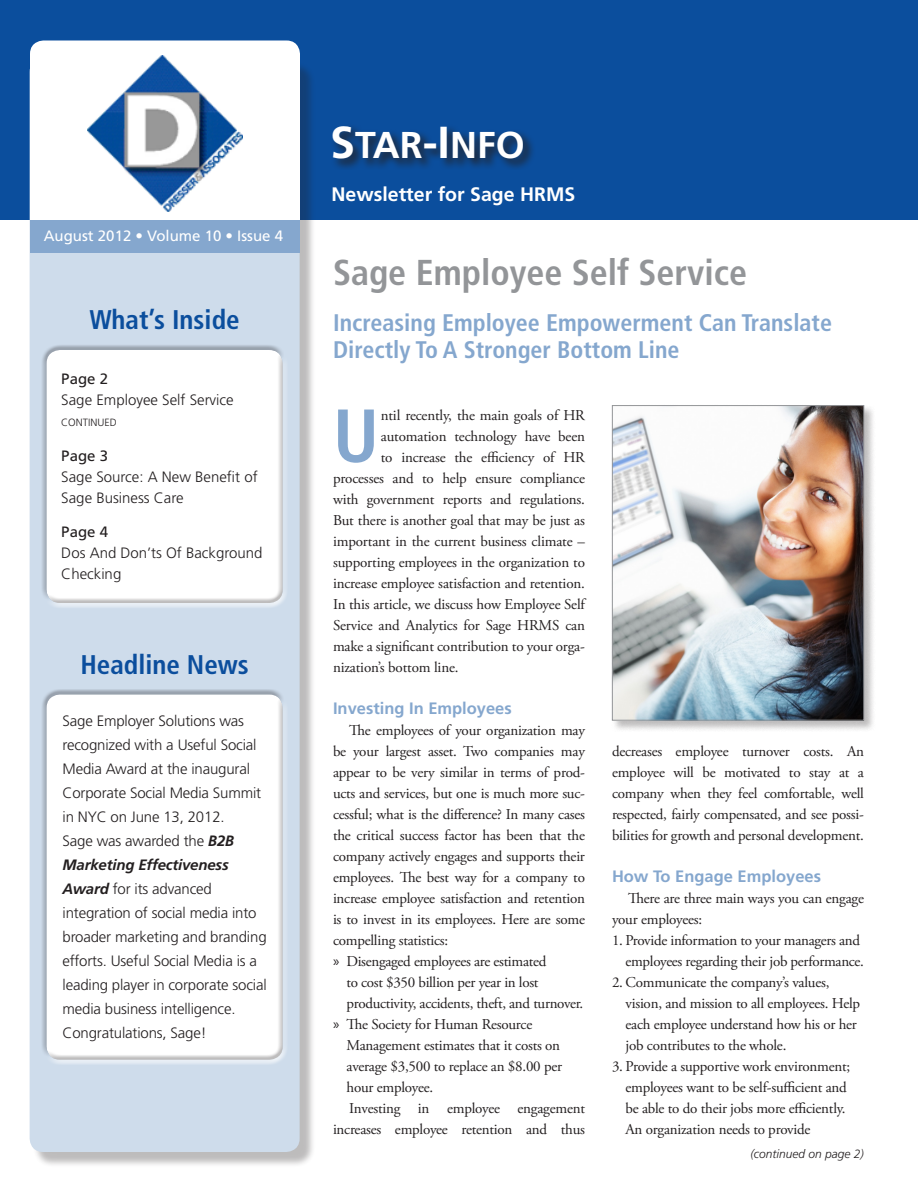
<style>
.page{position:relative;width:918px;height:1188px;background:#fff}
.page>*{position:absolute;margin:0;border:0;box-sizing:border-box;transform-origin:0 0}
.Drop_Cap_3_lines{font:700 condensed 75.15px "Frutiger";color:#85a7ce}
.t1{font:700 37.35px "Frutiger";color:#fff}
.Headline{font:700 condensed 36px "Frutiger";color:#939598}
.TOC_Header{font:700 condensed 27px "Frutiger";color:#0b4e9d}
.Sub_Headline{font:700 condensed 24px/27px "Frutiger";color:#85a7ce}
.t2{font:700 19.5px "Frutiger";color:#fff}
.Subhead{font:700 16.5px "Frutiger";color:#85a7ce}
.Body_Copy{font:15px/21px "Adobe Garamond Pro";letter-spacing:-.015em;color:#231f20;text-align:justify}
.Drop_Cap_3_lines-2{font:15px "Adobe Garamond Pro";letter-spacing:-.01em;color:#231f20}
.Headline_News_Copy{font:300 15px/24px "Frutiger";letter-spacing:-.01em;color:#231f20}
.numbered_bullets{font:15px/21px "Adobe Garamond Pro";letter-spacing:-.015em;color:#231f20}
.bulleted_text{font:15px/21px "Adobe Garamond Pro";letter-spacing:-.02em;color:#231f20}
.TOC_body{font:300 15px/21px "Frutiger";color:#231f20}
.t3{font:15px "Frutiger";color:#fff}
.TOC_page_number{font:15px "Frutiger";color:#231f20}
.Continued_text_p1__r{font:italic 300 12px "Frutiger";color:#231f20}
.TOC_body-2{font:300 10.5px "Frutiger";color:#231f20}
.s1{font-weight:700;font-style:italic}
.s2{font-size:44.85px}
.s3{font-family:"Myriad Pro"}
</style>
<div class="page">
<div style="left:0;top:0;width:918px;height:220px;background:#0b4e9d"></div>
<div style="left:33px;top:62px;width:282px;height:1106px;background:#231f20;opacity:.3"></div>
<div style="left:30px;top:58px;width:270px;height:1094px;background:#cedceb;border-radius:14px"></div>
<div style="left:30px;top:40px;width:270px;height:207px;background:#fff;border-radius:14px"></div>
<img style="left:88px;top:55px;width:154px;height:156px">
<div style="left:329px;top:121px;width:206px;height:49px;background:#231f20;opacity:.75"></div>
<div style="left:30px;top:221px;width:270px;height:32px;background:#85a7ce"></div>
<div style="left:611px;top:405px;width:264px;height:327px;background:#231f20;opacity:.3"></div>
<img style="left:614px;top:407px;width:248px;height:311px">
<div style="left:612px;top:405px;width:252px;height:315px;border:1px solid #939598"></div>
<div style="left:41px;top:344px;width:244px;height:256px;background:#fff;opacity:.75"></div>
<div style="left:44px;top:353px;width:245px;height:256px;background:#231f20;opacity:.3"></div>
<div style="left:41px;top:689px;width:244px;height:368px;background:#fff;opacity:.75"></div>
<div style="left:44px;top:698px;width:245px;height:367px;background:#231f20;opacity:.3"></div>
<p class="t3" style="left:44px;top:227px;width:241px">August 2012 • Volume 10 • Issue 4</p>
<p class="TOC_Header" style="left:90px;top:304px;width:152px">What’s Inside</p>
<p class="TOC_page_number" style="left:61px;top:370px;width:48px">Page 2</p>
<p class="TOC_body" style="left:61px;top:390px;width:174px">Sage Employee Self Service</p>
<p class="TOC_body-2" style="left:61px;top:417px;width:57px">CONTINUED</p>
<p class="TOC_page_number" style="left:61px;top:447px;width:48px">Page 3</p>
<p class="TOC_body" style="left:61px;top:467px;width:198px">Sage Source: A New Benefit of<br>Sage Business Care</p>
<p class="TOC_page_number" style="left:61px;top:523px;width:48px">Page 4</p>
<p class="TOC_body" style="left:61px;top:543px;width:203px">Dos And Don’ts Of Background<br>Checking</p>
<p class="TOC_Header" style="left:80px;top:649px;width:170px">Headline News</p>
<p class="Headline_News_Copy" style="left:63px;top:709px;width:206px">Sage Employer Solutions was recognized with a Useful Social<br>Media Award at the inaugural<br>Corporate Social Media Summit in NYC on June 13, 2012.<br>Sage was awarded the <span class="s1">B2B<br>Marketing Effectiveness<br>Award</span> for its advanced integration of social media into broader marketing and branding efforts. Useful Social Media is a leading player in corporate social media business intelligence.<br>Congratulations, Sage!</p>
<p class="t1" style="left:330px;top:123px;width:196px"><span class="s2">S</span>TAR<span class="s2">-I</span>NFO</p>
<p class="t2" style="left:332px;top:183px;width:245px">Newsletter for Sage HRMS</p>
<p class="Headline" style="left:333px;top:251px;width:416px">Sage Employee Self Service</p>
<p class="Sub_Headline" style="left:333px;top:309px;width:501px">Increasing Employee Empowerment Can Translate<br>Directly To A Stronger Bottom Line</p>
<p class="Drop_Cap_3_lines" style="left:333px;top:391px;width:47px">U</p>
<p class="Drop_Cap_3_lines-2" style="left:381px;top:406px;width:206px">ntil recently, the main goals of HR</p>
<p class="Drop_Cap_3_lines-2" style="left:381px;top:427px;width:206px">automation technology have been</p>
<p class="Drop_Cap_3_lines-2" style="left:381px;top:448px;width:206px">to increase the efficiency of HR</p>
<p class="Drop_Cap_3_lines-2" style="left:333px;top:469px;width:253px">processes and to help ensure compliance</p>
<p class="Drop_Cap_3_lines-2" style="left:333px;top:490px;width:254px">with government reports and regulations.</p>
<p class="Drop_Cap_3_lines-2" style="left:333px;top:511px;width:253px">But there is another goal that may be just as</p>
<p class="Drop_Cap_3_lines-2" style="left:333px;top:532px;width:253px">important in the current business climate –</p>
<p class="Drop_Cap_3_lines-2" style="left:333px;top:553px;width:254px">supporting employees in the organization to</p>
<p class="Drop_Cap_3_lines-2" style="left:333px;top:574px;width:253px">increase employee satisfaction and retention.</p>
<p class="Drop_Cap_3_lines-2" style="left:333px;top:595px;width:253px">In this article, we discuss how Employee Self</p>
<p class="Drop_Cap_3_lines-2" style="left:333px;top:616px;width:253px">Service and Analytics for Sage HRMS can</p>
<p class="Drop_Cap_3_lines-2" style="left:333px;top:637px;width:253px">make a significant contribution to your orga-</p>
<p class="Drop_Cap_3_lines-2" style="left:333px;top:658px;width:127px">nization’s bottom line.</p>
<p class="Subhead" style="left:333px;top:699px;width:180px">Investing In Employees</p>
<p class="Body_Copy" style="left:333px;top:720px;width:254px;text-indent:16px">The employees of your organization may be your largest asset. Two companies may appear to be very similar in terms of prod&shy;ucts and services, but one is much more suc&shy;cessful; what is the difference? In many cases the critical success factor has been that the company actively engages and supports their employees. The best way for a company to increase employee satisfaction and retention is to invest in its employees. Here are some compelling statistics:</p>
<p class="bulleted_text" style="left:346px;top:951px;width:238px;text-indent:-14px"><span class="s3">»</span> Disengaged employees are estimated<br>to cost $350 billion per year in lost productivity, accidents, theft, and turnover.</p>
<p class="bulleted_text" style="left:346px;top:1014px;width:217px;text-indent:-14px"><span class="s3">»</span> The Society for Human Resource<br>Management estimates that it costs on average $3,500 to replace an $8.00 per hour employee.</p>
<p class="Body_Copy" style="left:333px;top:1098px;width:254px;text-align:right">Investing in employee engagement increases employee retention and thus</p>
<p class="Body_Copy" style="left:612px;top:741px;width:254px">decreases employee turnover costs. An employee will be motivated to stay at a company when they feel comfortable, well respected, fairly compensated, and see possi&shy;bilities for growth and personal development.</p>
<p class="Subhead" style="left:612px;top:867px;width:211px">How To Engage Employees</p>
<p class="Body_Copy" style="left:612px;top:888px;width:253px;text-indent:16px">There are three main ways you can engage your employees:</p>
<p class="numbered_bullets" style="left:612px;top:930px;width:253px;text-align:right">1. Provide information to your managers and employees regarding their job performance.</p>
<p class="numbered_bullets" style="left:626px;top:972px;width:236px;text-indent:-14px">2. Communicate the company’s values, vision, and mission to all employees. Help each employee understand how his or her job contributes to the whole.</p>
<p class="numbered_bullets" style="left:626px;top:1056px;width:226px;text-indent:-14px">3. Provide a supportive work environment; employees want to be self-sufficient and be able to do their jobs more efficiently.<br>An organization needs to provide</p>
<p class="Continued_text_p1__r" style="left:751px;top:1147px;width:115px">(continued on page 2)</p>
</div>
